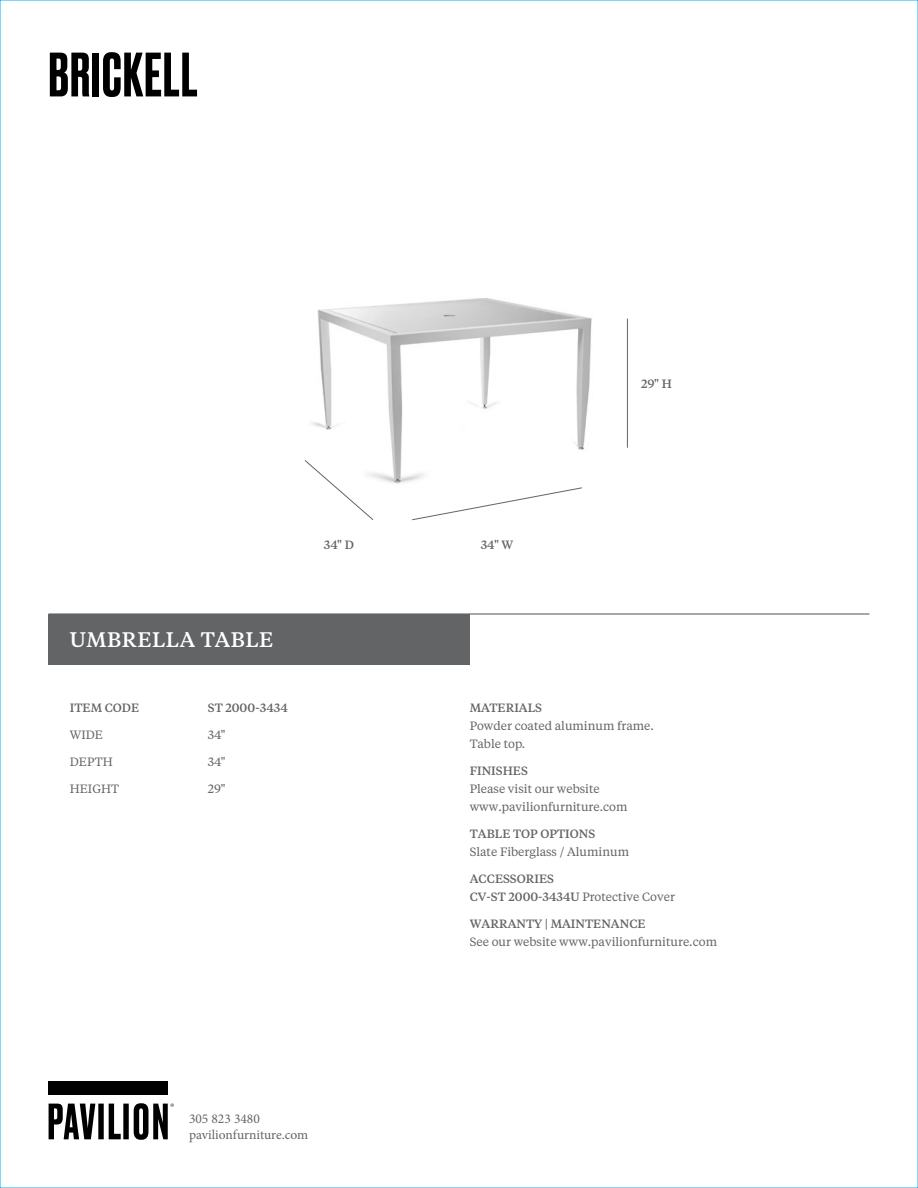
<style>
.page{position:relative;width:918px;height:1188px;background:#fff}
.page>*{position:absolute;margin:0;border:0;box-sizing:border-box;transform-origin:0 0}
.t1{font:500 58.95px "Druk";letter-spacing:.025em;color:#000}
.t2{font:500 21px "Tiempos Text";letter-spacing:.025em;color:#fff}
.t3{font:13.5px/16.2px "Minion Pro";color:#636466}
.t4{font:12px/18px "Tiempos Text";color:#636466}
.t5{font:500 12px/18px "Tiempos Text";color:#636466}
.s1{font-weight:400}
</style>
<div class="page">
<img style="left:311px;top:298px;width:281px;height:186px">
<div style="left:49px;top:615px;width:421px;height:50px;background:#636466"></div>
<div style="left:49px;top:1082px;width:119px;height:13px;background:#000"></div>
<svg style="left:49px;top:1103px;width:125px;height:37px"></svg>
<hr style="left:49px;top:613px;width:820px;height:2px;background:#636466">
<hr style="left:627px;top:319px;width:1px;height:129px;background:#636466">
<svg style="left:304px;top:459px;width:70px;height:61px"></svg>
<svg style="left:412px;top:487px;width:170px;height:34px"></svg>
<h1 class="t1" style="left:49px;top:34px;width:150px">BRICKELL</h1>
<p class="t5" style="left:641px;top:374px;width:32px">29" H</p>
<h2 class="t2" style="left:70px;top:625px;width:205px">UMBRELLA TABLE</h2>
<p class="t5" style="left:70px;top:698px;width:71px">ITEM CODE</p>
<p class="t5" style="left:208px;top:698px;width:82px">ST 2000-3434</p>
<p class="t4" style="left:70px;top:725px;width:35px">WIDE</p>
<p class="t4" style="left:208px;top:725px;width:19px">34"</p>
<p class="t4" style="left:70px;top:752px;width:44px">DEPTH</p>
<p class="t4" style="left:208px;top:752px;width:19px">34"</p>
<p class="t4" style="left:70px;top:779px;width:51px">HEIGHT</p>
<p class="t4" style="left:208px;top:779px;width:19px">29"</p>
<p class="t5" style="left:324px;top:535px;width:32px">34" D</p>
<p class="t5" style="left:481px;top:535px;width:34px">34" W</p>
<p class="t5" style="left:470px;top:698px;width:74px">MATERIALS</p>
<p class="t4" style="left:470px;top:716px;width:186px">Powder coated aluminum frame.<br>Table top.</p>
<p class="t5" style="left:470px;top:761px;width:60px">FINISHES</p>
<p class="t4" style="left:470px;top:779px;width:159px">Please visit our website www.pavilionfurniture.com</p>
<p class="t5" style="left:470px;top:824px;width:127px">TABLE TOP OPTIONS</p>
<p class="t4" style="left:470px;top:842px;width:161px">Slate Fiberglass / Aluminum</p>
<p class="t5" style="left:470px;top:869px;width:207px">ACCESSORIES<br>CV-ST 2000-3434U <span class="s1">Protective Cover</span></p>
<p class="t5" style="left:470px;top:914px;width:177px">WARRANTY | MAINTENANCE</p>
<p class="t4" style="left:470px;top:932px;width:249px">See our website www.pavilionfurniture.com</p>
<p class="t3" style="left:189px;top:1111px;width:121px">305 823 3480 pavilionfurniture.com</p>
</div>
